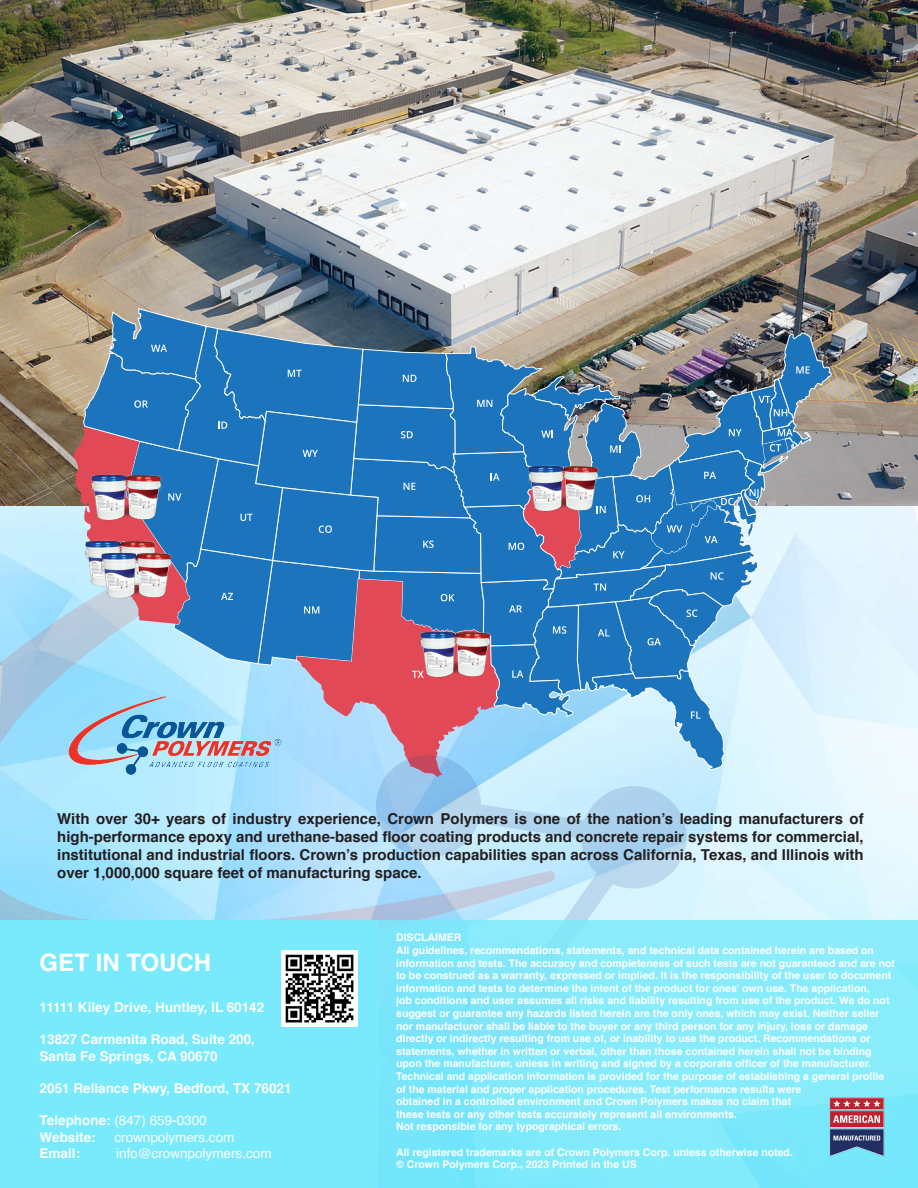
<style>
.page{position:relative;width:918px;height:1188px;background:#fff}
.page>*{position:absolute;margin:0;border:0;box-sizing:border-box;transform-origin:0 0}
.t1{font:700 24px "Helvetica";color:#fff}
.t2{font:700 15px/18px "Helvetica";color:#231f20;text-align:justify}
.t3{font:700 13.5px "Helvetica";color:#fff}
.t4{font:13.5px "Helvetica";color:#fff}
.t5{font:700 10.5px/12.6px "Helvetica";color:#fff}
.s1{font-weight:700}
</style>
<div class="page">
<svg style="left:0;top:506px;width:839px;height:415px;background:#b5e5fc"></svg>
<img style="left:0;top:0;width:918px;height:506px">
<svg style="left:74px;top:308px;width:758px;height:469px;background:#6693bc"></svg>
<svg style="left:376px;top:755px;width:311px;height:166px;background:#b7dcf4"></svg>
<img style="left:520px;top:459px;width:86px;height:64px">
<img style="left:412px;top:625px;width:86px;height:61px">
<img style="left:84px;top:468px;width:85px;height:64px">
<img style="left:77px;top:534px;width:86px;height:64px">
<img style="left:93px;top:545px;width:86px;height:65px">
<img style="left:63px;top:689px;width:225px;height:93px">
<div style="left:0;top:921px;width:378px;height:267px;background:#78eafb"></div>
<div style="left:378px;top:921px;width:540px;height:267px;background:linear-gradient(to bottom,#8aeafb,#7be8fb)"></div>
<img style="left:282px;top:951px;width:75px;height:76px">
<img style="left:828px;top:1098px;width:61px;height:60px">
<p class="t2" style="left:57px;top:810px;width:808px">With over 30+ years of industry experience, Crown Polymers is one of the nation’s leading manufacturers of high-performance epoxy and urethane-based floor coating products and concrete repair systems for commercial, institutional and industrial floors. Crown’s production capabilities span across California, Texas, and Illinois with over 1,000,000 square feet of manufacturing space.</p>
<p class="t1" style="left:40px;top:943px;width:173px">GET IN TOUCH</p>
<p class="t3" style="left:40px;top:996px;width:226px">11111 Kiley Drive, Huntley, IL 60142</p>
<p class="t3" style="left:40px;top:1029px;width:217px">13827 Carmenita Road, Suite 200,</p>
<p class="t3" style="left:40px;top:1045px;width:180px">Santa Fe Springs, CA 90670</p>
<p class="t3" style="left:40px;top:1077px;width:253px">2051 Reliance Pkwy, Bedford, TX 76021</p>
<p class="t4" style="left:40px;top:1110px;width:169px"><span class="s1">Telephone:</span> (847) 659-0300</p>
<p class="t3" style="left:40px;top:1126px;width:58px">Website:</p>
<p class="t4" style="left:114px;top:1126px;width:122px">crownpolymers.com</p>
<p class="t3" style="left:40px;top:1142px;width:42px">Email:</p>
<p class="t4" style="left:116px;top:1143px;width:157px">info@crownpolymers.com</p>
<p class="t5" style="left:396px;top:932px;width:67px">DISCLAIMER</p>
<p class="t5" style="left:396px;top:944px;width:500px">All guidelines, recommendations, statements, and technical data contained herein are based on information and tests. The accuracy and completeness of such tests are not guaranteed and are not</p>
<p class="t5" style="left:396px;top:969px;width:497px">to be construed as a warranty, expressed or implied. It is the responsibility of the user to document information and tests to determine the intent of the product for ones’ own use. The application,</p>
<p class="t5" style="left:396px;top:995px;width:495px">job conditions and user assumes all risks and liability resulting from use of the product. We do not suggest or guarantee any hazards listed herein are the only ones, which may exist. Neither seller</p>
<p class="t5" style="left:396px;top:1020px;width:490px">nor manufacturer shall be liable to the buyer or any third person for any injury, loss or damage directly or indirectly resulting from use of, or inability to use the product. Recommendations or statements, whether in written or verbal, other than those contained herein shall not be binding upon the manufacturer, unless in writing and signed by a corporate officer of the manufacturer.<br>Technical and application information is provided for the purpose of establishing a general profile of the material and proper application procedures. Test performance results were<br>obtained in a controlled environment and Crown Polymers makes no claim that<br>these tests or any other tests accurately represent all environments.<br>Not responsible for any typographical errors.</p>
<p class="t5" style="left:396px;top:1146px;width:398px">All registered trademarks are of Crown Polymers Corp. unless otherwise noted.</p>
<p class="t5" style="left:396px;top:1158px;width:242px">© Crown Polymers Corp., 2023 Printed in the US</p>
</div>
